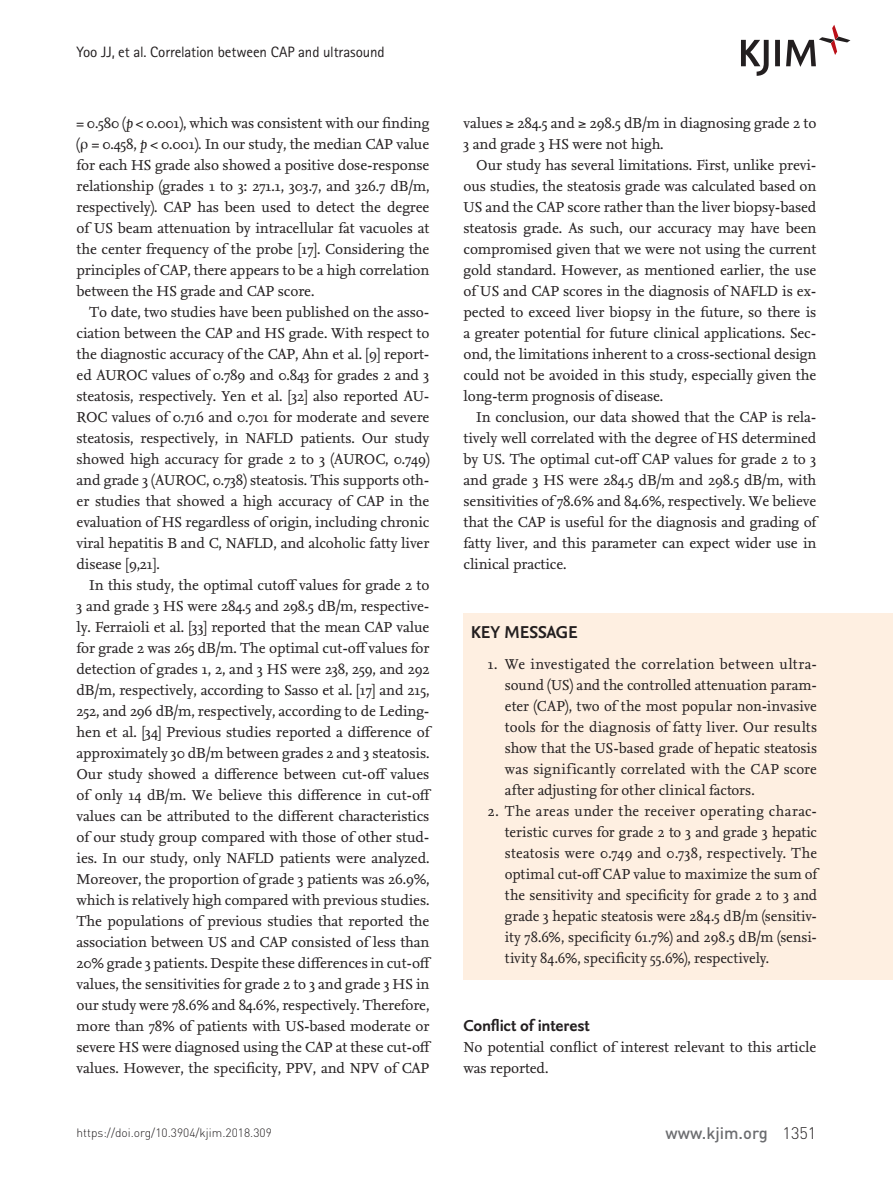
<style>
.page{position:relative;width:893px;height:1191px;background:#fff}
.page>*{position:absolute;margin:0;border:0;box-sizing:border-box;transform-origin:0 0}
.키메세지제목{font:700 18px "Nexus Sans";letter-spacing:-.02em;color:#231f20}
.제목2{font:700 16.5px "Nexus Sans";letter-spacing:-.01em;color:#231f20}
.t1{font:500 16.5px "DIN Pro";color:#6c6d70}
.t2{font:300 16.5px "DIN Pro";color:#231f20}
.들였쓰기_본문{font:15px/21px "Nexus Serif";letter-spacing:-.01em;color:#231f20;text-align:justify}
.본문첫단락{font:15px/21px "Nexus Serif";letter-spacing:-.01em;color:#231f20}
.t3{font:15px "Rotis Sans Serif Std";letter-spacing:-.01em;color:#231f20}
.t4{font:300 12px "DIN Pro";color:#231f20}
.s1{font-style:italic}
</style>
<div class="page">
<svg style="left:741px;top:25px;width:109px;height:51px"></svg>
<div style="left:463px;top:613px;width:430px;height:367px;background:#feefe1"></div>
<p class="t3" style="left:77px;top:43px;width:310px">Yoo JJ, et al. Correlation between CAP and ultrasound</p>
<p class="들였쓰기_본문" style="left:77px;top:112px;width:354px">= 0.580 (<span class="s1">p</span> &lt; 0.001), which was consistent with our finding ( = 0.458, <span class="s1">p</span> &lt; 0.001). In our study, the median CAP value for each HS grade also showed a positive dose-response relationship (grades 1 to 3: 271.1, 303.7, and 326.7 dB/m, respectively). CAP has been used to detect the degree of US beam attenuation by intracellular fat vacuoles at the center frequency of the probe [17]. Considering the principles of CAP, there appears to be a high correlation between the HS grade and CAP score.</p>
<p class="들였쓰기_본문" style="left:77px;top:301px;width:354px;text-indent:13px">To date, two studies have been published on the asso&shy;ciation between the CAP and HS grade. With respect to the diagnostic accuracy of the CAP, Ahn et al. [9] report&shy;ed AUROC values of 0.789 and 0.843 for grades 2 and 3 steatosis, respectively. Yen et al. [32] also reported AU-ROC values of 0.716 and 0.701 for moderate and severe steatosis, respectively, in NAFLD patients. Our study showed high accuracy for grade 2 to 3 (AUROC, 0.749) and grade 3 (AUROC, 0.738) steatosis. This supports oth&shy;er studies that showed a high accuracy of CAP in the evaluation of HS regardless of origin, including chronic viral hepatitis B and C, NAFLD, and alcoholic fatty liver disease [9,21].</p>
<p class="들였쓰기_본문" style="left:77px;top:574px;width:357px;text-align:left;text-indent:13px">In this study, the optimal cutoff values for grade 2 to 3 and grade 3 HS were 284.5 and 298.5 dB/m, respective&shy;ly. Ferraioli et al. [33] reported that the mean CAP value for grade 2 was 265 dB/m. The optimal cut-off values for detection of grades 1, 2, and 3 HS were 238, 259, and 292 dB/m, respectively, according to Sasso et al. [17] and 215, 252, and 296 dB/m, respectively, according to de Leding&shy;hen et al. [34] Previous studies reported a difference of approximately 30 dB/m between grades 2 and 3 steatosis.<br>Our study showed a difference between cut-off values of only 14 dB/m. We believe this difference in cut-off values can be attributed to the different characteristics of our study group compared with those of other stud&shy;ies. In our study, only NAFLD patients were analyzed.<br>Moreover, the proportion of grade 3 patients was 26.9%, which is relatively high compared with previous studies.<br>The populations of previous studies that reported the association between US and CAP consisted of less than 20% grade 3 patients. Despite these differences in cut-off values, the sensitivities for grade 2 to 3 and grade 3 HS in our study were 78.6% and 84.6%, respectively. Therefore, more than 78% of patients with US-based moderate or severe HS were diagnosed using the CAP at these cut-off values. However, the specificity, PPV, and NPV of CAP</p>
<p class="들였쓰기_본문" style="left:463px;top:112px;width:354px">values ≥ 284.5 and ≥ 298.5 dB/m in diagnosing grade 2 to<br>3 and grade 3 HS were not high.</p>
<p class="들였쓰기_본문" style="left:463px;top:154px;width:354px;text-indent:13px">Our study has several limitations. First, unlike previ&shy;ous studies, the steatosis grade was calculated based on US and the CAP score rather than the liver biopsy-based steatosis grade. As such, our accuracy may have been compromised given that we were not using the current gold standard. However, as mentioned earlier, the use of US and CAP scores in the diagnosis of NAFLD is ex&shy;pected to exceed liver biopsy in the future, so there is a greater potential for future clinical applications. Sec&shy;ond, the limitations inherent to a cross-sectional design could not be avoided in this study, especially given the long-term prognosis of disease.</p>
<p class="들였쓰기_본문" style="left:463px;top:406px;width:354px;text-indent:13px">In conclusion, our data showed that the CAP is rela&shy;tively well correlated with the degree of HS determined by US. The optimal cut-off CAP values for grade 2 to 3 and grade 3 HS were 284.5 dB/m and 298.5 dB/m, with sensitivities of 78.6% and 84.6%, respectively. We believe that the CAP is useful for the diagnosis and grading of fatty liver, and this parameter can expect wider use in clinical practice.</p>
<p class="키메세지제목" style="left:471px;top:620px;width:108px">KEY MESSAGE</p>
<p class="들였쓰기_본문" style="left:505px;top:653px;width:314px;text-indent:-17px">1. We investigated the correlation between ultra&shy;sound (US) and the controlled attenuation param&shy;eter (CAP), two of the most popular non-invasive tools for the diagnosis of fatty liver. Our results show that the US-based grade of hepatic steatosis was significantly correlated with the CAP score after adjusting for other clinical factors.</p>
<p class="들였쓰기_본문" style="left:505px;top:800px;width:314px;text-indent:-17px">2. The areas under the receiver operating charac&shy;teristic curves for grade 2 to 3 and grade 3 hepatic steatosis were 0.749 and 0.738, respectively. The optimal cut-off CAP value to maximize the sum of the sensitivity and specificity for grade 2 to 3 and grade 3 hepatic steatosis were 284.5 dB/m (sensitiv&shy;ity 78.6%, specificity 61.7%) and 298.5 dB/m (sensi&shy;tivity 84.6%, specificity 55.6%), respectively.</p>
<p class="제목2" style="left:463px;top:1015px;width:128px">Conflict of interest</p>
<p class="본문첫단락" style="left:463px;top:1036px;width:354px">No potential conflict of interest relevant to this article was reported.</p>
<p class="t4" style="left:77px;top:1124px;width:197px">https://doi.org/10.3904/kjim.2018.309</p>
<p class="t1" style="left:666px;top:1121px;width:104px">www.kjim.org</p>
<p class="t2" style="left:782px;top:1121px;width:35px">1351</p>
</div>
